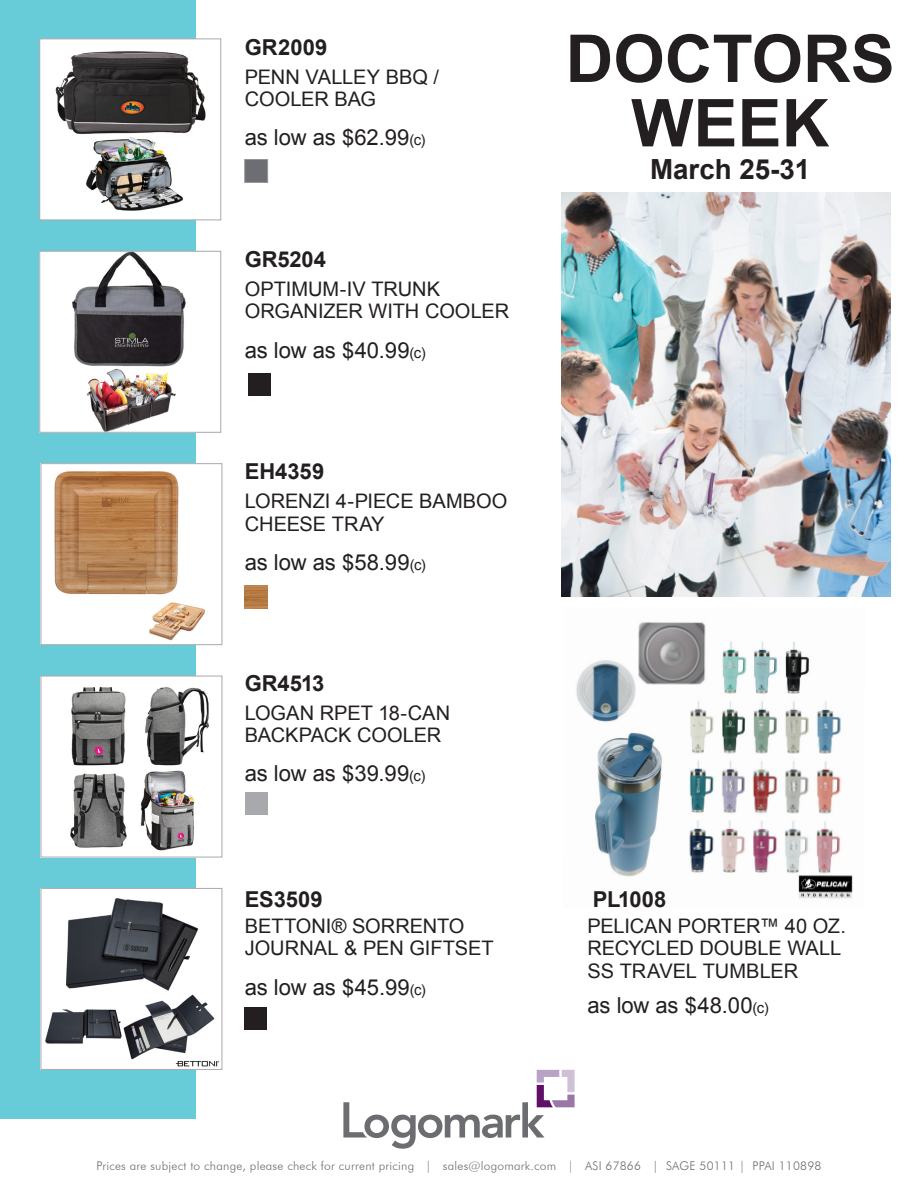
<style>
.page{position:relative;width:918px;height:1188px;background:#fff}
.page>*{position:absolute;margin:0;border:0;box-sizing:border-box;transform-origin:0 0}
.t1{font:700 66px "Arial";color:#231f20}
.t2{font:700 27.75px "Arial";color:#231f20}
.t3{font:22.05px "Arial";letter-spacing:-.01em;color:#231f20}
.t4{font:700 21.9px "Arial";color:#231f20}
.t5{font:20.1px/22.5px "Arial";letter-spacing:-.005em;color:#231f20}
.t6{font:300 12px "Futura BT";letter-spacing:.02em;color:#6c6d70}
.s1{font-size:15px}
</style>
<div class="page">
<img style="left:562px;top:192px;width:329px;height:405px">
<img style="left:576px;top:622px;width:277px;height:277px">
<div style="left:0;top:0;width:195px;height:1119px;background:#67ccd8"></div>
<div style="left:39px;top:39px;width:182px;height:181px;background:#fff;border:1px solid #a8a9ad"></div>
<div style="left:244px;top:1007px;width:23px;height:23px;background:#231f20"></div>
<img style="left:41px;top:253px;width:154px;height:178px">
<div style="left:39px;top:251px;width:182px;height:182px;border:1px solid #a8a9ad"></div>
<img style="left:43px;top:465px;width:162px;height:178px">
<div style="left:41px;top:463px;width:181px;height:182px;border:1px solid #a8a9ad"></div>
<img style="left:43px;top:678px;width:166px;height:177px">
<div style="left:41px;top:676px;width:181px;height:181px;border:1px solid #a8a9ad"></div>
<img style="left:43px;top:890px;width:177px;height:178px">
<div style="left:41px;top:888px;width:181px;height:182px;border:1px solid #a8a9ad"></div>
<div style="left:245px;top:793px;width:22px;height:22px;background:#a7a9ac"></div>
<img style="left:245px;top:586px;width:22px;height:22px">
<div style="left:244px;top:159px;width:24px;height:24px;background:#6d6e71;border:1px solid #939598"></div>
<div style="left:248px;top:373px;width:23px;height:23px;background:#231f20"></div>
<img style="left:55px;top:51px;width:151px;height:160px">
<svg style="left:343px;top:1070px;width:232px;height:79px"></svg>
<p class="t4" style="left:245px;top:34px;width:84px">GR2009</p>
<p class="t5" style="left:245px;top:66px;width:196px">PENN VALLEY BBQ /<br>COOLER BAG</p>
<p class="t3" style="left:245px;top:123px;width:182px">as low as $62.99<span class="s1">(c)</span></p>
<p class="t4" style="left:245px;top:246px;width:83px">GR5204</p>
<p class="t5" style="left:245px;top:278px;width:266px">OPTIMUM-IV TRUNK<br>ORGANIZER WITH COOLER</p>
<p class="t3" style="left:245px;top:336px;width:182px">as low as $40.99<span class="s1">(c)</span></p>
<p class="t4" style="left:245px;top:458px;width:81px">EH4359</p>
<p class="t5" style="left:245px;top:490px;width:264px">LORENZI 4-PIECE BAMBOO<br>CHEESE TRAY</p>
<p class="t3" style="left:245px;top:548px;width:183px">as low as $58.99<span class="s1">(c)</span></p>
<p class="t4" style="left:245px;top:670px;width:81px">GR4513</p>
<p class="t5" style="left:245px;top:702px;width:207px">LOGAN RPET 18-CAN<br>BACKPACK COOLER</p>
<p class="t3" style="left:245px;top:759px;width:182px">as low as $39.99<span class="s1">(c)</span></p>
<p class="t1" style="left:566px;top:19px;width:331px">DOCTORS</p>
<p class="t1" style="left:631px;top:84px;width:200px">WEEK</p>
<p class="t2" style="left:650px;top:152px;width:162px">March 25-31</p>
<p class="t4" style="left:245px;top:886px;width:80px">ES3509</p>
<p class="t4" style="left:593px;top:886px;width:75px">PL1008</p>
<p class="t5" style="left:245px;top:915px;width:251px">BETTONI® SORRENTO<br>JOURNAL &amp; PEN GIFTSET</p>
<p class="t5" style="left:587px;top:915px;width:260px">PELICAN PORTER™ 40 OZ.<br>RECYCLED DOUBLE WALL<br>SS TRAVEL TUMBLER</p>
<p class="t3" style="left:245px;top:973px;width:183px">as low as $45.99<span class="s1">(c)</span></p>
<p class="t3" style="left:587px;top:991px;width:183px">as low as $48.00<span class="s1">(c)</span></p>
<p class="t6" style="left:97px;top:1159px;width:726px">Prices are subject to change, please check for current pricing | sales@logomark.com | ASI 67866 | SAGE 50111 | PPAI 110898</p>
</div>
